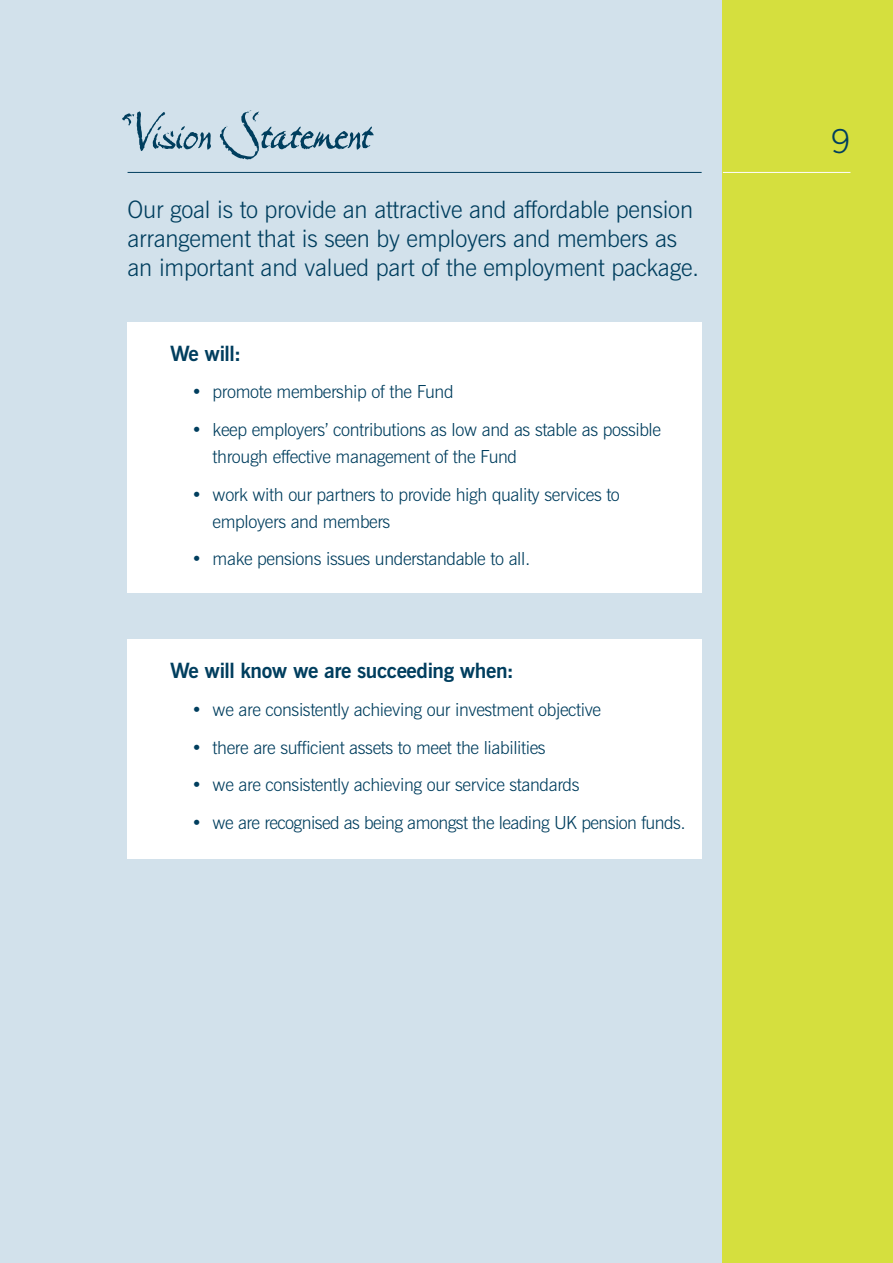
<style>
.page{position:relative;width:893px;height:1263px;background:#fff}
.page>*{position:absolute;margin:0;border:0;box-sizing:border-box;transform-origin:0 0}
.t1{font:54px "VS Expectation LT Std";color:#003e5e}
.t2{font:300 33px "News Gothic BT";color:#003e5e}
.t3{font:300 24px/28.8px "News Gothic BT";letter-spacing:-.01em;color:#003e5e}
.t4{font:700 21px "News Gothic BT";letter-spacing:-.02em;color:#003e5e}
.t5{font:300 18px/27px "News Gothic BT";letter-spacing:-.02em;color:#003e5e}
</style>
<div class="page">
<div style="left:0;top:0;width:723px;height:1263px;background:#d2e1eb"></div>
<div style="left:128px;top:639px;width:574px;height:219px;background:#fff"></div>
<div style="left:723px;top:0;width:170px;height:1263px;background:#d5df3e"></div>
<hr style="left:128px;top:172px;width:574px;height:1px;background:#003e5e">
<hr style="left:723px;top:172px;width:127px;height:1px;background:#fff">
<div style="left:128px;top:322px;width:574px;height:270px;background:#fff"></div>
<h1 class="t1" style="left:128px;top:98px;width:246px">Vision Statement</h1>
<h3 class="t3" style="left:128px;top:195px;width:573px">Our goal is to provide an attractive and affordable pension arrangement that is seen by employers and members as an important and valued part of the employment package.</h3>
<p class="t4" style="left:170px;top:341px;width:73px">We will:</p>
<p class="t5" style="left:191px;top:378px;width:264px">• promote membership of the Fund</p>
<p class="t5" style="left:213px;top:416px;width:450px;text-indent:-21px">• keep employers’ contributions as low and as stable as possible through effective management of the Fund</p>
<p class="t5" style="left:213px;top:481px;width:409px;text-indent:-21px">• work with our partners to provide high quality services to employers and members</p>
<p class="t5" style="left:191px;top:545px;width:340px">• make pensions issues understandable to all.</p>
<p class="t4" style="left:170px;top:658px;width:345px">We will know we are succeeding when:</p>
<p class="t5" style="left:191px;top:696px;width:411px">• we are consistently achieving our investment objective</p>
<p class="t5" style="left:191px;top:733px;width:356px">• there are sufficient assets to meet the liabilities</p>
<p class="t5" style="left:191px;top:771px;width:390px">• we are consistently achieving our service standards</p>
<p class="t5" style="left:191px;top:809px;width:496px">• we are recognised as being amongst the leading UK pension funds.</p>
<h2 class="t2" style="left:831px;top:121px;width:21px">9</h2>
</div>
